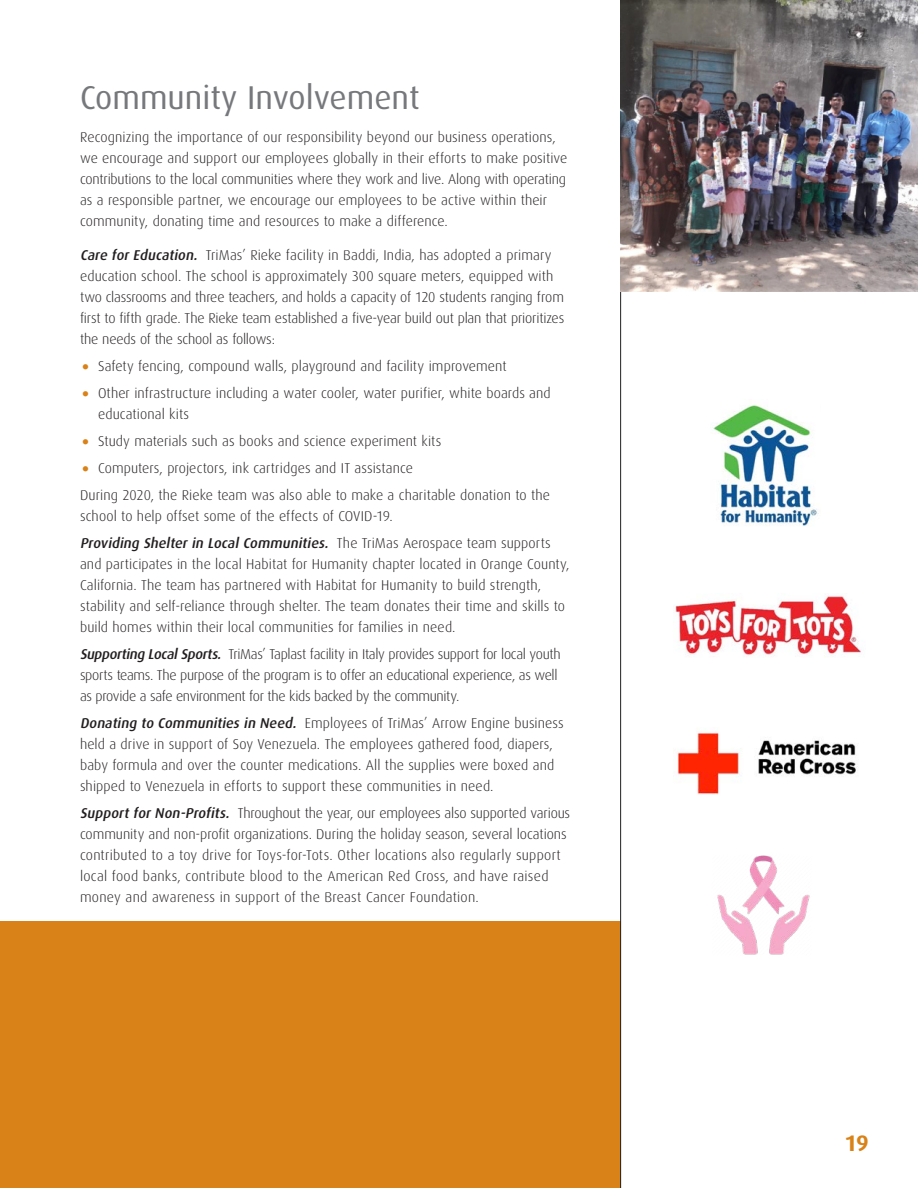
<style>
.page{position:relative;width:918px;height:1188px;background:#fff}
.page>*{position:absolute;margin:0;border:0;box-sizing:border-box;transform-origin:0 0}
.t1{font:33px "Dax";color:#76787b}
.t2{font:700 22.5px "Dax";color:#d98218}
.t3{font:300 14.25px/21px "Dax";letter-spacing:.005em;color:#231f20}
.t4{font:300 14.25px/21px "Dax";letter-spacing:-.025em;color:#231f20}
.s1{font-weight:500;font-style:italic}
.s2{font-size:37.5px;color:#d98218}
</style>
<div class="page">
<div style="left:0;top:921px;width:621px;height:267px;background:#d98218"></div>
<hr style="left:620px;top:0;width:1px;height:1188px;background:#231f20">
<img style="left:713px;top:405px;width:106px;height:121px">
<img style="left:674px;top:595px;width:187px;height:62px">
<img style="left:677px;top:731px;width:181px;height:64px">
<img style="left:717px;top:855px;width:93px;height:100px">
<img style="left:620px;top:0;width:298px;height:292px">
<p class="t1" style="left:80px;top:79px;width:341px">Community Involvement</p>
<p class="t3" style="left:80px;top:126px;width:489px">Recognizing the importance of our responsibility beyond our business operations, we encourage and support our employees globally in their efforts to make positive contributions to the local communities where they work and live. Along with operating as a responsible partner, we encourage our employees to be active within their community, donating time and resources to make a difference.</p>
<p class="t3" style="left:80px;top:245px;width:486px"><span class="s1">Care for Education.</span> TriMas’ Rieke facility in Baddi, India, has adopted a primary education school. The school is approximately 300 square meters, equipped with two classrooms and three teachers, and holds a capacity of 120 students ranging from first to fifth grade. The Rieke team established a five-year build out plan that prioritizes the needs of the school as follows:</p>
<p class="t3" style="left:80px;top:356px;width:428px"><span class="s2">•</span> Safety fencing, compound walls, playground and facility improvement</p>
<p class="t3" style="left:98px;top:383px;width:454px;text-indent:-18px"><span class="s2">•</span> Other infrastructure including a water cooler, water purifier, white boards and educational kits</p>
<p class="t3" style="left:80px;top:431px;width:363px"><span class="s2">•</span> Study materials such as books and science experiment kits</p>
<p class="t3" style="left:80px;top:458px;width:335px"><span class="s2">•</span> Computers, projectors, ink cartridges and IT assistance</p>
<p class="t3" style="left:80px;top:485px;width:472px">During 2020, the Rieke team was also able to make a charitable donation to the school to help offset some of the effects of COVID-19.</p>
<p class="t3" style="left:80px;top:533px;width:491px"><span class="s1">Providing Shelter in Local Communities.</span> T h e Tr i M a s A e ro s p a c e t e a m s u p p o r t s and participates in the local Habitat for Humanity chapter located in Orange County, California. The team has partnered with Habitat for Humanity to build strength, stability and self-reliance through shelter. The team donates their time and skills to build homes within their local communities for families in need.</p>
<p class="t4" style="left:80px;top:644px;width:482px"><span class="s1">Supporting LocalSports.</span> TriMas’ Taplast facility in Italy provides support for local youth sports teams. The purpose of the program is to offer an educational experience, as well as provide a safe environment for the kids backed by the community.</p>
<p class="t3" style="left:80px;top:713px;width:485px"><span class="s1">Donating to Communities in Need.</span> Employees of TriMas’ Arrow Engine business held a drive in support of Soy Venezuela. The employees gathered food, diapers, baby formula and over the counter medications. All the supplies were boxed and shipped to Venezuela in efforts to support these communities in need.</p>
<p class="t3" style="left:80px;top:803px;width:492px"><span class="s1">Support for Non-Profits.</span> Throughout the year, our employees also supported various community and non-profit organizations. During the holiday season, several locations contributed to a toy drive for Toys-for-Tots. Other locations also regularly support local food banks, contribute blood to the American Red Cross, and have raised money and awareness in support of the Breast Cancer Foundation.</p>
<p class="t2" style="left:845px;top:1131px;width:26px">19</p>
</div>
